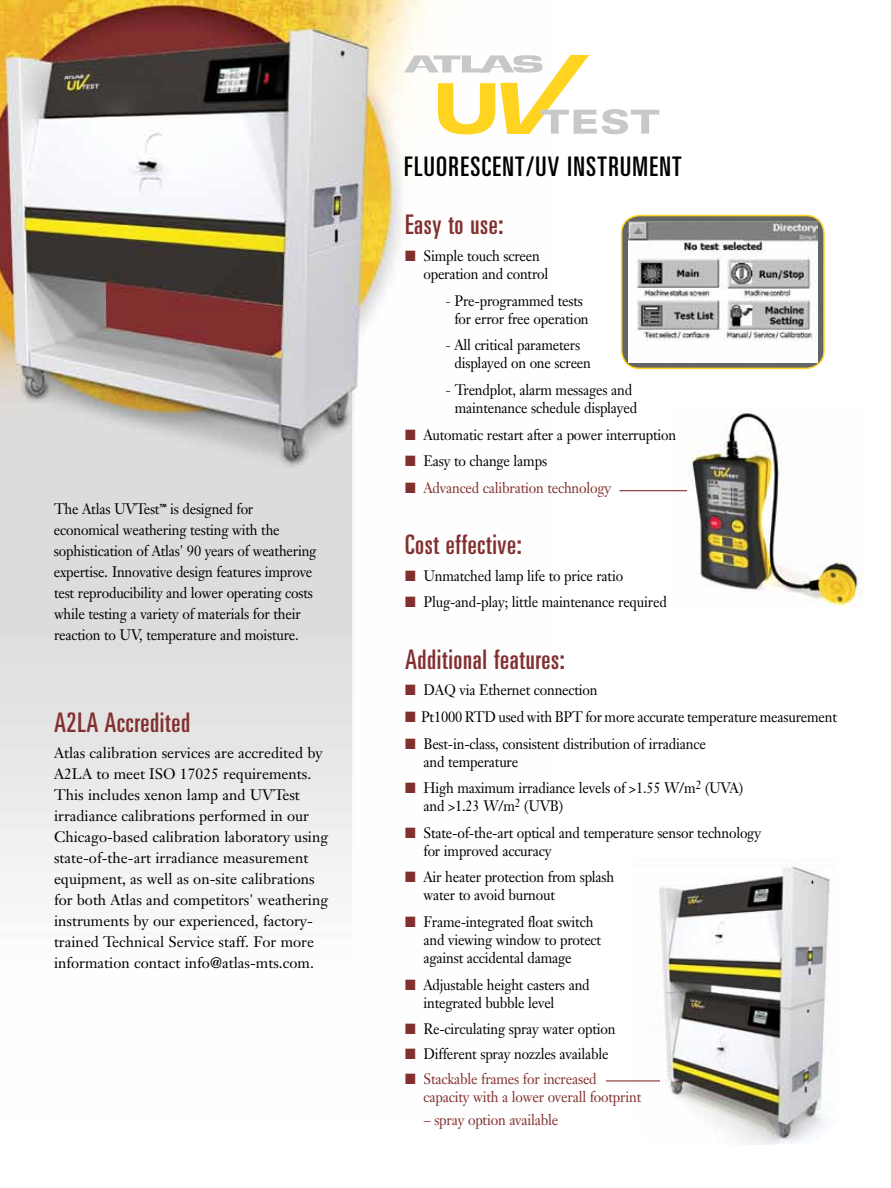
<style>
.page{position:relative;width:891px;height:1188px;background:#fff}
.page>*{position:absolute;margin:0;border:0;box-sizing:border-box;transform-origin:0 0}
.t1{font:ultra-condensed 27px "Univers";letter-spacing:.025em;color:#82302f}
.t2{font:ultra-condensed 27px "Univers";letter-spacing:.05em;color:#000}
.t3{font:15px/18px "Janson Text";letter-spacing:-.015em;color:#000;scale:.93 1}
.t4{font:15px/21px "Janson Text";letter-spacing:-.015em;color:#000}
.t5{font:15px/18px "Janson Text";letter-spacing:-.015em;color:#82302f;scale:.93 1}
.s1{font-family:"Myriad Pro";font-weight:600;font-size:12px}
.s2{color:#82302f}
</style>
<div class="page">
<img style="left:0;top:0;width:474px;height:872px">
<img style="left:672px;top:410px;width:190px;height:196px">
<svg style="left:404px;top:55px;width:255px;height:79px"></svg>
<img style="left:659px;top:866px;width:171px;height:279px">
<hr style="left:606px;top:1080px;width:54px;height:2px;background:#82302f">
<hr style="left:620px;top:490px;width:67px;height:1px;background:#82302f">
<div style="left:622px;top:216px;width:202px;height:152px;background:#636466;border-radius:18px"></div>
<img style="left:628px;top:221px;width:189px;height:142px">
<div style="left:621px;top:215px;width:204px;height:154px;border:2px solid #ffd420;border-radius:18px"></div>
<p class="t3" style="left:54px;top:498px;width:284px;line-height:21px">The Atlas UVTest<span class="s1">™</span> is designed for economical weathering testing with the sophistication of Atlas' 90 years of weathering expertise. Innovative design features improve test reproducibility and lower operating costs while testing a variety of materials for their reaction to UV, temperature and moisture.</p>
<h1 class="t1" style="left:54px;top:707px;width:137px">A2LA Accredited</h1>
<p class="t4" style="left:54px;top:742px;width:276px">Atlas calibration services are accredited by A2LA to meet ISO 17025 requirements.<br>This includes xenon lamp and UVTest irradiance calibrations performed in our Chicago-based calibration laboratory using state-of-the-art irradiance measurement equipment, as well as on-site calibrations for both Atlas and competitors' weathering instruments by our experienced, factory&shy;trained Technical Service staff. For more information contact info@atlas-mts.com.</p>
<h1 class="t2" style="left:404px;top:151px;width:279px">FLUORESCENT/UV INSTRUMENT</h1>
<h1 class="t1" style="left:405px;top:210px;width:100px">Easy to use:</h1>
<p class="t3" style="left:424px;top:247px;width:136px;text-indent:-19px"><span class="s2">■</span> Simple touch screen operation and control</p>
<p class="t3" style="left:445px;top:291px;width:155px;text-align:center"><span class="s2">-</span> Pre-programmed tests for error free operation</p>
<p class="t3" style="left:454px;top:336px;width:148px;text-indent:-9px"><span class="s2">-</span> All critical parameters displayed on one screen</p>
<p class="t3" style="left:455px;top:381px;width:198px;text-indent:-9px"><span class="s2">-</span> Trendplot, alarm messages and maintenance schedule displayed</p>
<p class="t3" style="left:405px;top:425px;width:293px"><span class="s2">■</span> Automatic restart after a power interruption</p>
<p class="t3" style="left:405px;top:452px;width:154px"><span class="s2">■</span> Easy to change lamps</p>
<p class="t5" style="left:405px;top:479px;width:223px">■ Advanced calibration technology</p>
<h1 class="t1" style="left:405px;top:529px;width:118px">Cost effective:</h1>
<p class="t3" style="left:405px;top:566px;width:236px"><span class="s2">■</span> Unmatched lamp life to price ratio</p>
<p class="t3" style="left:405px;top:593px;width:283px"><span class="s2">■</span> Plug-and-play; little maintenance required</p>
<h1 class="t1" style="left:405px;top:644px;width:161px">Additional features:</h1>
<p class="t3" style="left:405px;top:681px;width:209px"><span class="s2">■</span> DAQ via Ethernet connection</p>
<p class="t3" style="left:405px;top:708px;width:466px"><span class="s2">■</span> Pt1000 RTD used with BPT for more accurate temperature measurement</p>
<p class="t3" style="left:424px;top:734px;width:305px;text-indent:-19px"><span class="s2">■</span> Best-in-class, consistent distribution of irradiance and temperature</p>
<p class="t3" style="left:424px;top:779px;width:345px;text-indent:-19px"><span class="s2">■</span> High maximum irradiance levels of &gt;1.55 W/m<sup>2</sup> (UVA) and &gt;1.23 W/m<sup>2</sup> (UVB)</p>
<p class="t3" style="left:424px;top:824px;width:364px;text-indent:-19px"><span class="s2">■</span> State-of-the-art optical and temperature sensor technology for improved accuracy</p>
<p class="t3" style="left:424px;top:868px;width:207px;text-indent:-19px"><span class="s2">■</span> Air heater protection from splash water to avoid burnout</p>
<p class="t3" style="left:424px;top:913px;width:193px;text-indent:-19px"><span class="s2">■</span> Frame-integrated float switch and viewing window to protect against accidental damage</p>
<p class="t3" style="left:424px;top:975px;width:180px;text-indent:-19px"><span class="s2">■</span> Adjustable height casters and integrated bubble level</p>
<p class="t3" style="left:405px;top:1020px;width:228px"><span class="s2">■</span> Re-circulating spray water option</p>
<p class="t3" style="left:405px;top:1045px;width:220px"><span class="s2">■</span> Different spray nozzles available</p>
<p class="t5" style="left:424px;top:1070px;width:236px;text-indent:-19px">■ Stackable frames for increased capacity with a lower overall footprint</p>
<p class="t5" style="left:424px;top:1111px;width:146px">– spray option available</p>
</div>
